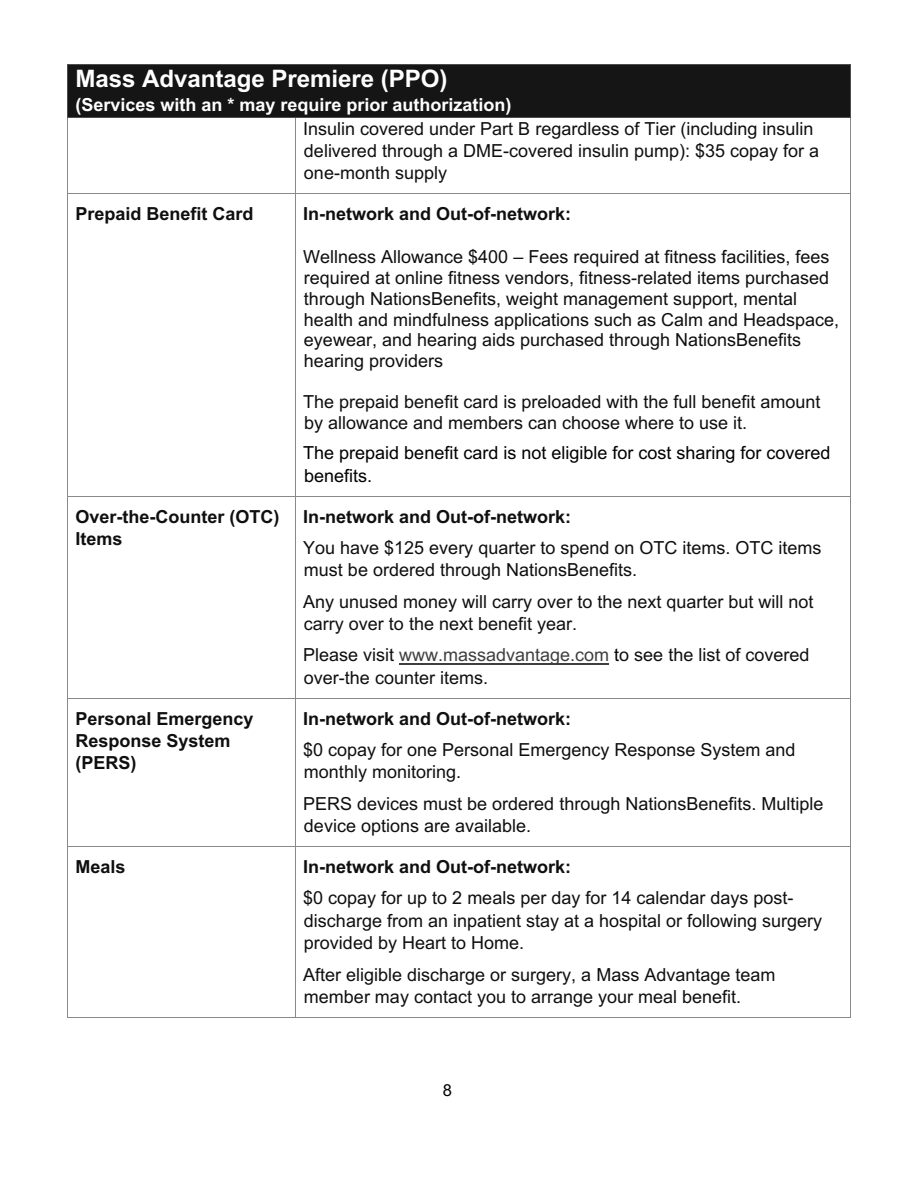
<style>
.page{position:relative;width:918px;height:1188px;background:#fff}
.page>*{position:absolute;margin:0;border:0;box-sizing:border-box;transform-origin:0 0}
.t1{font:700 24.15px "Arial";letter-spacing:-.005em;color:#fff}
.t2{font:18px/22.4px "Arial";color:#0f0f0f}
.t3{font:700 18px/22.4px "Arial";color:#0f0f0f}
.t4{font:18px/22.4px "Arial";color:#000}
.t5{font:700 18px "Arial";color:#fff}
.t6{font:16.5px "Arial";color:#000}
.s1{color:#3f3f3f}
.s2{color:#000}
</style>
<div class="page">
<div style="left:75px;top:65px;width:767px;height:29px;background:#151515"></div>
<div style="left:75px;top:94px;width:767px;height:23px;background:#151515"></div>
<hr style="left:68px;top:64px;width:782px;height:1px;background:#4e4e4e">
<hr style="left:67px;top:65px;width:1px;height:52px;background:#4e4e4e">
<hr style="left:850px;top:65px;width:1px;height:52px;background:#4e4e4e">
<hr style="left:68px;top:117px;width:227px;height:1px;background:#4e4e4e">
<hr style="left:296px;top:117px;width:554px;height:1px;background:#4e4e4e">
<hr style="left:67px;top:118px;width:1px;height:76px;background:#898989">
<hr style="left:295px;top:118px;width:1px;height:76px;background:#898989">
<hr style="left:850px;top:118px;width:1px;height:76px;background:#898989">
<hr style="left:68px;top:194px;width:227px;height:1px;background:#898989">
<hr style="left:296px;top:194px;width:554px;height:1px;background:#898989">
<hr style="left:67px;top:194px;width:1px;height:302px;background:#898989">
<hr style="left:295px;top:194px;width:1px;height:302px;background:#898989">
<hr style="left:850px;top:194px;width:1px;height:302px;background:#898989">
<hr style="left:399px;top:663px;width:210px;height:1px;background:#3f3f3f">
<hr style="left:68px;top:496px;width:227px;height:1px;background:#898989">
<hr style="left:296px;top:496px;width:554px;height:1px;background:#898989">
<hr style="left:67px;top:497px;width:1px;height:201px;background:#898989">
<hr style="left:295px;top:497px;width:1px;height:201px;background:#898989">
<hr style="left:850px;top:497px;width:1px;height:201px;background:#898989">
<hr style="left:68px;top:698px;width:227px;height:1px;background:#898989">
<hr style="left:296px;top:698px;width:554px;height:1px;background:#898989">
<hr style="left:67px;top:699px;width:1px;height:147px;background:#898989">
<hr style="left:295px;top:699px;width:1px;height:147px;background:#898989">
<hr style="left:850px;top:699px;width:1px;height:147px;background:#898989">
<hr style="left:68px;top:846px;width:227px;height:1px;background:#898989">
<hr style="left:296px;top:846px;width:554px;height:1px;background:#898989">
<hr style="left:67px;top:847px;width:1px;height:170px;background:#898989">
<hr style="left:68px;top:1017px;width:227px;height:1px;background:#898989">
<hr style="left:295px;top:847px;width:1px;height:170px;background:#898989">
<hr style="left:296px;top:1017px;width:554px;height:1px;background:#898989">
<hr style="left:850px;top:847px;width:1px;height:170px;background:#898989">
<h1 class="t1" style="left:75px;top:62px;width:374px">Mass Advantage Premiere (PPO)</h1>
<p class="t5" style="left:75px;top:92px;width:438px">(Services with an * may require prior authorization)</p>
<p class="t2" style="left:303px;top:117px;width:518px">Insulin covered under Part B regardless of Tier (including insulin delivered through a DME-covered insulin pump): $35 copay for a one-month supply</p>
<p class="t3" style="left:75px;top:203px;width:180px">Prepaid Benefit Card</p>
<p class="t3" style="left:303px;top:203px;width:270px">In-network and Out-of-network:</p>
<p class="t2" style="left:303px;top:247px;width:538px;line-height:20.7px">Wellness Allowance $400 – Fees required at fitness facilities, fees required at online fitness vendors, fitness-related items purchased through NationsBenefits, weight management support, mental health and mindfulness applications such as Calm and Headspace, eyewear, and hearing aids purchased through NationsBenefits hearing providers</p>
<p class="t2" style="left:303px;top:392px;width:519px;line-height:20.9px">The prepaid benefit card is preloaded with the full benefit amount by allowance and members can choose where to use it.</p>
<p class="t4" style="left:303px;top:442px;width:529px">The prepaid benefit card is not eligible for cost sharing for covered benefits.</p>
<p class="t3" style="left:75px;top:505px;width:205px">Over-the-Counter (OTC)<br>Items</p>
<p class="t3" style="left:303px;top:505px;width:270px">In-network and Out-of-network:</p>
<p class="t2" style="left:303px;top:536px;width:520px">You have $125 every quarter to spend on OTC items. OTC items must be ordered through NationsBenefits.</p>
<p class="t2" style="left:303px;top:590px;width:512px">Any unused money will carry over to the next quarter but will not carry over to the next benefit year.</p>
<p class="t2" style="left:303px;top:644px;width:508px">Please visit <span class="s1">www.massadvantage.com</span> <span class="s2">t</span>o see the list of covered over-the counter items.</p>
<p class="t3" style="left:75px;top:707px;width:180px">Personal Emergency<br>Response System (PERS)</p>
<p class="t3" style="left:303px;top:707px;width:270px">In-network and Out-of-network:</p>
<p class="t2" style="left:303px;top:738px;width:494px">$0 copay for one Personal Emergency Response System and monthly monitoring.</p>
<p class="t2" style="left:303px;top:792px;width:522px">PERS devices must be ordered through NationsBenefits. Multiple device options are available.</p>
<p class="t3" style="left:75px;top:856px;width:52px">Meals</p>
<p class="t3" style="left:303px;top:856px;width:270px">In-network and Out-of-network:</p>
<p class="t2" style="left:303px;top:887px;width:520px">$0 copay for up to 2 meals per day for 14 calendar days post&shy;discharge from an inpatient stay at a hospital or following surgery provided by Heart to Home.</p>
<p class="t2" style="left:303px;top:963px;width:474px">After eligible discharge or surgery, a Mass Advantage team member may contact you to arrange your meal benefit.</p>
<p class="t6" style="left:443px;top:1079px;width:11px">8</p>
</div>
